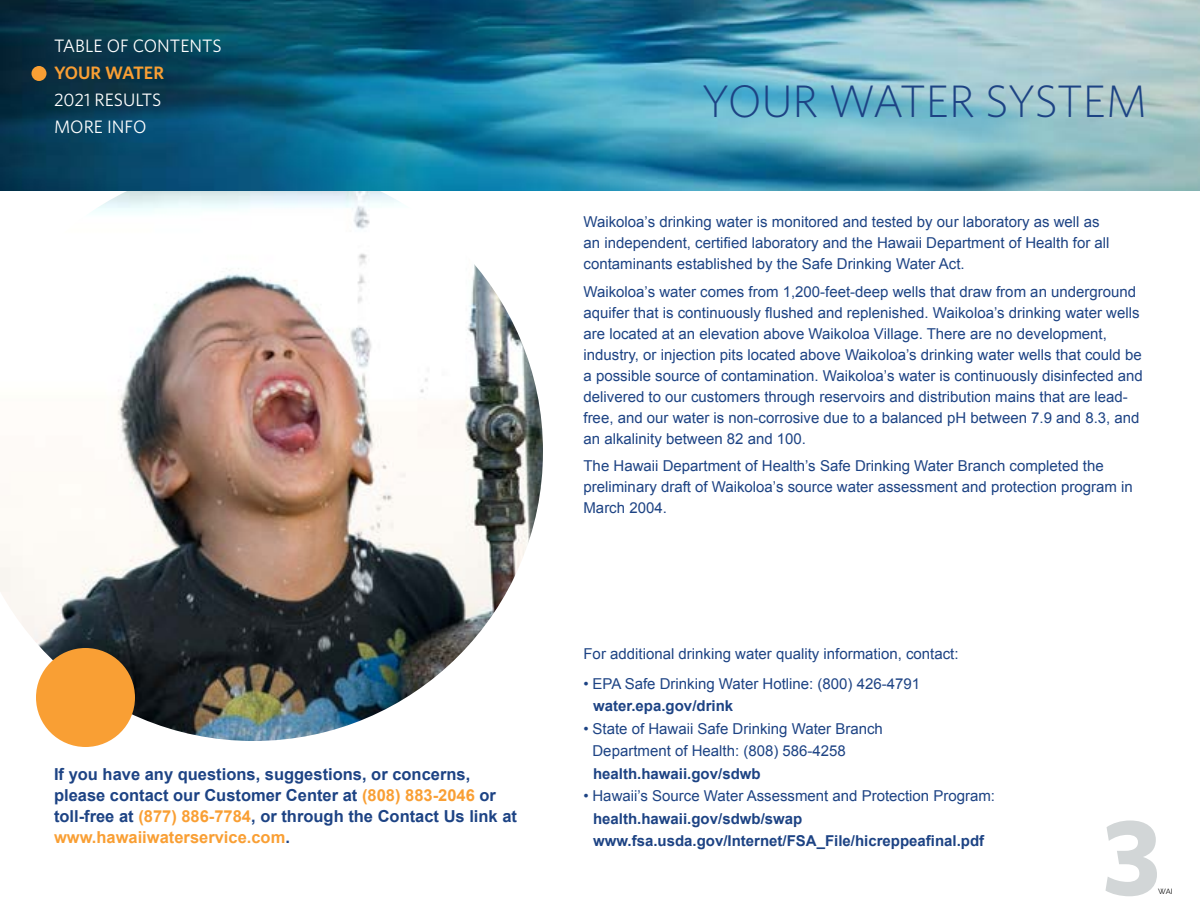
<style>
.page{position:relative;width:1200px;height:900px;background:#fff}
.page>*{position:absolute;margin:0;border:0;box-sizing:border-box;transform-origin:0 0}
.t1{font:700 108px "Whitney";color:#d2d6d7}
.t2{font:300 45.6px "Whitney";letter-spacing:-.005em;color:#1d4384}
.t3{font:18px/27px "Whitney";color:#fff}
.t4{font:600 18px "Whitney";color:#f99f34}
.t5{font:700 16.5px/21px "Arial";color:#1d4384}
.Body{font:15px/21px "Arial";color:#1d4384}
.t6{font:700 15px/22.5px "Arial";color:#1d4384}
.t7{font:7.5px "Raleway";color:#000}
.s1{color:#f99f34}
</style>
<div class="page">
<img style="left:0;top:190px;width:543px;height:551px">
<img style="left:0;top:0;width:1200px;height:190px">
<div style="left:36px;top:648px;width:99px;height:99px;background:#f99f34;border-radius:50%"></div>
<div style="left:32px;top:66px;width:14px;height:15px;background:#f99f34;border-radius:50%"></div>
<p class="t3" style="left:54px;top:32px;width:169px">TABLE OF CONTENTS</p>
<p class="t4" style="left:54px;top:61px;width:112px">YOUR WATER</p>
<p class="t3" style="left:54px;top:86px;width:109px">2021 RESULTS<br>MORE INFO</p>
<p class="t5" style="left:54px;top:764px;width:465px">If you have any questions, suggestions, or concerns, please contact our Customer Center at <span class="s1">(808) 883-2046</span> or toll-free at <span class="s1">(877) 886-7784</span>, or through the Contact Us link at <span class="s1">www.hawaiiwaterservice.com</span>.</p>
<h2 class="t2" style="left:702px;top:71px;width:447px">YOUR WATER SYSTEM</h2>
<p class="Body" style="left:584px;top:211px;width:528px">Waikoloa’s drinking water is monitored and tested by our laboratory as well as an independent, certified laboratory and the Hawaii Department of Health for all contaminants established by the Safe Drinking Water Act.</p>
<p class="Body" style="left:584px;top:281px;width:561px">Waikoloa’s water comes from 1,200-feet-deep wells that draw from an underground aquifer that is continuously flushed and replenished. Waikoloa’s drinking water wells are located at an elevation above Waikoloa Village. There are no development, industry, or injection pits located above Waikoloa’s drinking water wells that could be a possible source of contamination. Waikoloa’s water is continuously disinfected and delivered to our customers through reservoirs and distribution mains that are lead&shy;free, and our water is non-corrosive due to a balanced pH between 7.9 and 8.3, and an alkalinity between 82 and 100.</p>
<p class="Body" style="left:584px;top:456px;width:551px">The Hawaii Department of Health’s Safe Drinking Water Branch completed the preliminary draft of Waikoloa’s source water assessment and protection program in<br>March 2004.</p>
<p class="Body" style="left:584px;top:644px;width:377px">For additional drinking water quality information, contact:</p>
<p class="Body" style="left:584px;top:673px;width:338px">• EPA Safe Drinking Water Hotline: (800) 426-4791</p>
<p class="t6" style="left:593px;top:695px;width:142px">water.epa.gov/drink</p>
<p class="Body" style="left:592px;top:717px;width:292px;line-height:22.5px;text-indent:-9px">• State of Hawaii Safe Drinking Water Branch<br>Department of Health: (808) 586-4258</p>
<p class="t6" style="left:593px;top:762px;width:169px">health.hawaii.gov/sdwb</p>
<p class="Body" style="left:584px;top:785px;width:413px">• Hawaii’s Source Water Assessment and Protection Program:</p>
<p class="t6" style="left:593px;top:807px;width:393px">health.hawaii.gov/sdwb/swap www.fsa.usda.gov/Internet/FSA_File/hicreppeafinal.pdf</p>
<h1 class="t1" style="left:1102px;top:785px;width:60px">3</h1>
<p class="t7" style="left:1158px;top:887px;width:16px">WAI</p>
</div>
